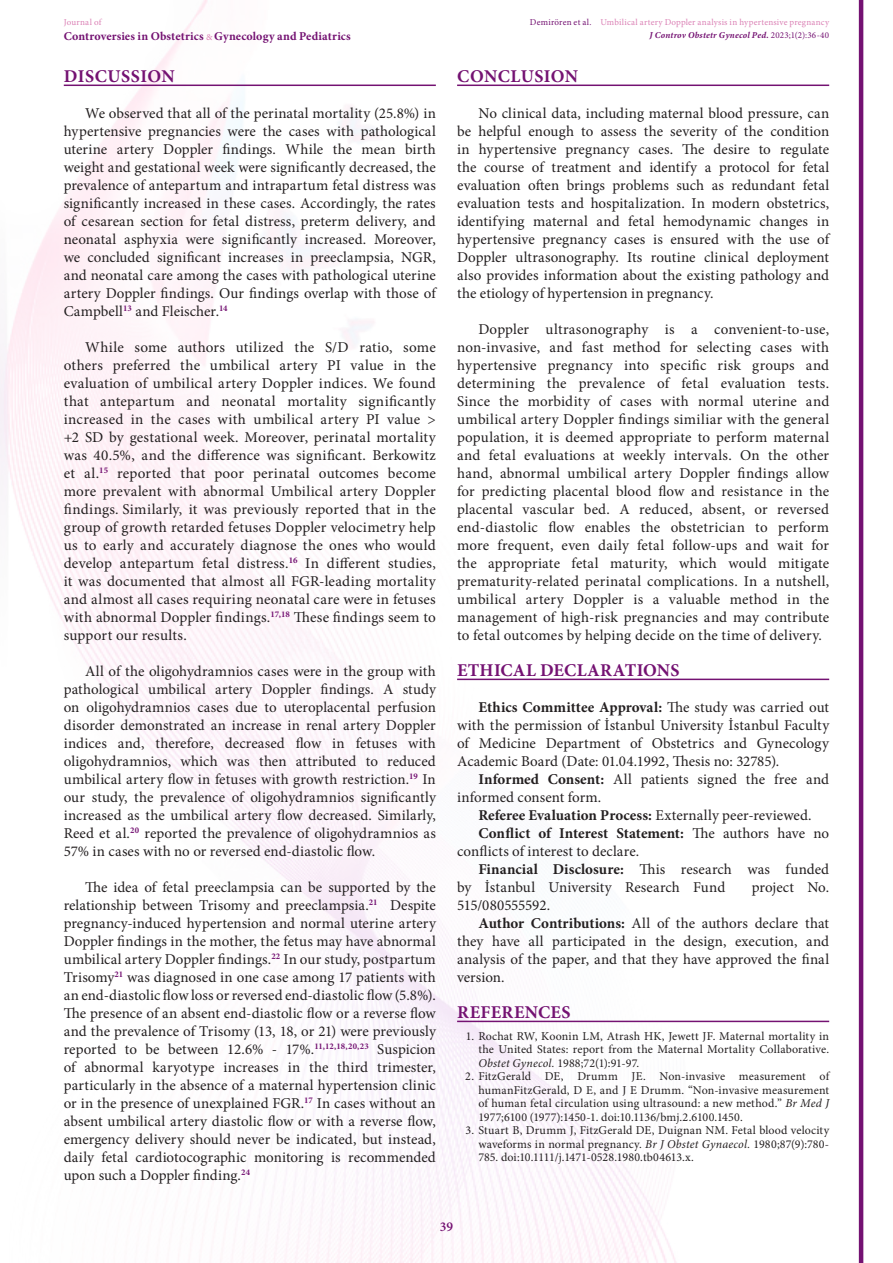
<style>
.page{position:relative;width:893px;height:1263px;background:#fff}
.page>*{position:absolute;margin:0;border:0;box-sizing:border-box;transform-origin:0 0}
._1__BAŞLIK{font:700 18px "Minion Pro";letter-spacing:.015em;color:#741272}
.Ana_metin{font:15px/18px "Minion Pro";letter-spacing:.005em;color:#231f20;text-align:justify}
.Ana_metin-2{font:700 15px "Minion Pro";color:#231f20}
.Ana_metin-3{font:15px "Minion Pro";letter-spacing:-.015em;color:#231f20}
.t1{font:600 13.5px "Minion Pro";color:#741272}
.t2{font:12px/13.5px "Minion Pro";letter-spacing:.015em;color:#231f20;text-align:justify}
.t3{font:700 12px "Minion Pro";letter-spacing:.01em;color:#741272}
.t4{font:9px/13.2px "Minion Pro";letter-spacing:.02em;color:#db81b5;text-align:right}
.s1{font-weight:400;font-size:9px;color:#db81b5}
.s2{color:#741272}
.s3{font-weight:700;font-style:italic;color:#741272}
.s4{font-weight:700}
.s5{font-weight:400}
.s6{font-style:italic}
</style>
<div class="page">
<img style="left:0;top:0;width:864px;height:1263px">
<hr style="left:859px;top:0;width:4px;height:1263px;background:#741272">
<hr style="left:64px;top:85px;width:372px;height:1px;background:#741272">
<hr style="left:457px;top:85px;width:372px;height:1px;background:#741272">
<hr style="left:457px;top:679px;width:372px;height:1px;background:#741272">
<hr style="left:457px;top:1021px;width:372px;height:1px;background:#741272">
<p class="t4" style="left:64px;top:16px;width:39px">Journal of</p>
<p class="t3" style="left:64px;top:28px;width:289px">Controversies in Obstetrics <span class="s1">&amp;</span> Gynecology and Pediatrics</p>
<p class="_1__BAŞLIK" style="left:64px;top:63px;width:113px">DISCUSSION</p>
<p class="Ana_metin" style="left:64px;top:104px;width:374px;text-indent:21px">We observed that all of the perinatal mortality (25.8%) in hypertensive pregnancies were the cases with pathological uterine artery Doppler findings. While the mean birth weight and gestational week were significantly decreased, the prevalence of antepartum and intrapartum fetal distress was significantly increased in these cases. Accordingly, the rates of cesarean section for fetal distress, preterm delivery, and neonatal asphyxia were significantly increased. Moreover, we concluded significant increases in preeclampsia, NGR, and neonatal care among the cases with pathological uterine artery Doppler findings. Our findings overlap with those of Campbell<sup>13</sup> and Fleischer.<sup>14</sup></p>
<p class="Ana_metin" style="left:64px;top:338px;width:374px;text-indent:21px">While some authors utilized the S/D ratio, some others preferred the umbilical artery PI value in the evaluation of umbilical artery Doppler indices. We found that antepartum and neonatal mortality significantly increased in the cases with umbilical artery PI value &gt; +2 SD by gestational week. Moreover, perinatal mortality was 40.5%, and the difference was significant. Berkowitz et al.<sup>15</sup> reported that poor perinatal outcomes become more prevalent with abnormal Umbilical artery Doppler findings. Similarly, it was previously reported that in the group of growth retarded fetuses Doppler velocimetry help us to early and accurately diagnose the ones who would develop antepartum fetal distress.<sup>16</sup> In different studies, it was documented that almost all FGR-leading mortality and almost all cases requiring neonatal care were in fetuses with abnormal Doppler findings.<sup>17,18</sup> These findings seem to support our results.</p>
<p class="Ana_metin" style="left:64px;top:662px;width:374px;text-indent:21px">All of the oligohydramnios cases were in the group with pathological umbilical artery Doppler findings. A study on oligohydramnios cases due to uteroplacental perfusion disorder demonstrated an increase in renal artery Doppler indices and, therefore, decreased flow in fetuses with oligohydramnios, which was then attributed to reduced umbilical artery flow in fetuses with growth restriction.<sup>19</sup> In our study, the prevalence of oligohydramnios significantly increased as the umbilical artery flow decreased. Similarly, Reed et al.<sup>20</sup> reported the prevalence of oligohydramnios as 57% in cases with no or reversed end-diastolic flow.</p>
<p class="Ana_metin" style="left:64px;top:878px;width:374px;text-indent:21px">The idea of fetal preeclampsia can be supported by the relationship between Trisomy and preeclampsia.<sup>21</sup> Despite pregnancy-induced hypertension and normal uterine artery Doppler findings in the mother, the fetus may have abnormal umbilical artery Doppler findings.<sup>22</sup> In our study, postpartum Trisomy<sup>21</sup> was diagnosed in one case among 17 patients with an end-diastolic flow loss or reversed end-diastolic flow (5.8%).<br>The presence of an absent end-diastolic flow or a reverse flow and the prevalence of Trisomy (13, 18, or 21) were previously reported to be between 12.6% - 17%.<sup>11,12,18,20,23</sup> Suspicion of abnormal karyotype increases in the third trimester, particularly in the absence of a maternal hypertension clinic or in the presence of unexplained FGR.<sup>17</sup> In cases without an absent umbilical artery diastolic flow or with a reverse flow, emergency delivery should never be indicated, but instead, daily fetal cardiotocographic monitoring is recommended upon such a Doppler finding.<sup>24</sup></p>
<p class="t4" style="left:530px;top:15px;width:301px"><span class="s2">Demirören et al.</span> Umbilical artery Doppler analysis in hypertensive pregnancy<br><span class="s3">J Controv Obstetr Gynecol Ped.</span> <span class="s2">2023;1(2):36-40</span></p>
<p class="_1__BAŞLIK" style="left:457px;top:63px;width:123px">CONCLUSION</p>
<p class="Ana_metin" style="left:457px;top:104px;width:374px;text-indent:21px">No clinical data, including maternal blood pressure, can be helpful enough to assess the severity of the condition in hypertensive pregnancy cases. The desire to regulate the course of treatment and identify a protocol for fetal evaluation often brings problems such as redundant fetal evaluation tests and hospitalization. In modern obstetrics, identifying maternal and fetal hemodynamic changes in hypertensive pregnancy cases is ensured with the use of Doppler ultrasonography. Its routine clinical deployment also provides information about the existing pathology and the etiology of hypertension in pregnancy.</p>
<p class="Ana_metin" style="left:457px;top:320px;width:374px;text-indent:21px">Doppler ultrasonography is a convenient-to-use, non-invasive, and fast method for selecting cases with hypertensive pregnancy into specific risk groups and determining the prevalence of fetal evaluation tests.<br>Since the morbidity of cases with normal uterine and umbilical artery Doppler findings similiar with the general population, it is deemed appropriate to perform maternal and fetal evaluations at weekly intervals. On the other hand, abnormal umbilical artery Doppler findings allow for predicting placental blood flow and resistance in the placental vascular bed. A reduced, absent, or reversed end-diastolic flow enables the obstetrician to perform more frequent, even daily fetal follow-ups and wait for the appropriate fetal maturity, which would mitigate prematurity-related perinatal complications. In a nutshell, umbilical artery Doppler is a valuable method in the management of high-risk pregnancies and may contribute to fetal outcomes by helping decide on the time of delivery.</p>
<p class="_1__BAŞLIK" style="left:457px;top:657px;width:224px">ETHICAL DECLARATIONS</p>
<p class="Ana_metin" style="left:457px;top:698px;width:374px;text-indent:21px"><span class="s4">Ethics Committee Approval:</span> The study was carried out with the permission of İstanbul University İstanbul Faculty of Medicine Department of Obstetrics and Gynecology Academic Board (Date: 01.04.1992, Thesis no: 32785).</p>
<p class="Ana_metin" style="left:457px;top:770px;width:374px;text-indent:21px"><span class="s4">Informed Consent:</span> All patients signed the free and informed consent form.</p>
<p class="Ana_metin-2" style="left:478px;top:804px;width:335px">Referee Evaluation Process: <span class="s5">Externally peer-reviewed.</span></p>
<p class="Ana_metin" style="left:457px;top:824px;width:374px;text-indent:21px"><span class="s4">Conflict of Interest Statement:</span> The authors have no conflicts of interest to declare.</p>
<p class="Ana_metin" style="left:457px;top:860px;width:374px;text-indent:21px"><span class="s4">Financial Disclosure:</span> This research was funded by İstanbul University Research Fund</p>
<p class="Ana_metin" style="left:752px;top:878px;width:79px">project No.</p>
<p class="Ana_metin-3" style="left:457px;top:895px;width:95px">515/080555592.</p>
<p class="Ana_metin" style="left:457px;top:914px;width:374px;text-indent:21px"><span class="s4">Author Contributions:</span> All of the authors declare that they have all participated in the design, execution, and analysis of the paper, and that they have approved the final version.</p>
<p class="_1__BAŞLIK" style="left:457px;top:999px;width:115px">REFERENCES</p>
<p class="t2" style="left:478px;top:1029px;width:352px;text-indent:-13px">1. Rochat RW, Koonin LM, Atrash HK, Jewett JF. Maternal mortality in the United States: report from the Maternal Mortality Collaborative.<br><span class="s6">Obstet Gynecol.</span> 1988;72(1):91-97.</p>
<p class="t2" style="left:478px;top:1070px;width:352px;text-indent:-13px">2. FitzGerald DE, Drumm JE. Non-invasive measurement of humanFitzGerald, D E, and J E Drumm. “Non-invasive measurement of human fetal circulation using ultrasound: a new method.” <span class="s6">Br Med J </span>1977;6100 (1977):1450-1. doi:10.1136/bmj.2.6100.1450.</p>
<p class="t2" style="left:478px;top:1124px;width:352px;text-indent:-13px">3. Stuart B, Drumm J, FitzGerald DE, Duignan NM. Fetal blood velocity waveforms in normal pregnancy. <span class="s6">Br J Obstet Gynaecol.</span> 1980;87(9):780- 785. doi:10.1111/j.1471-0528.1980.tb04613.x.</p>
<p class="t1" style="left:440px;top:1218px;width:15px">39</p>
</div>
